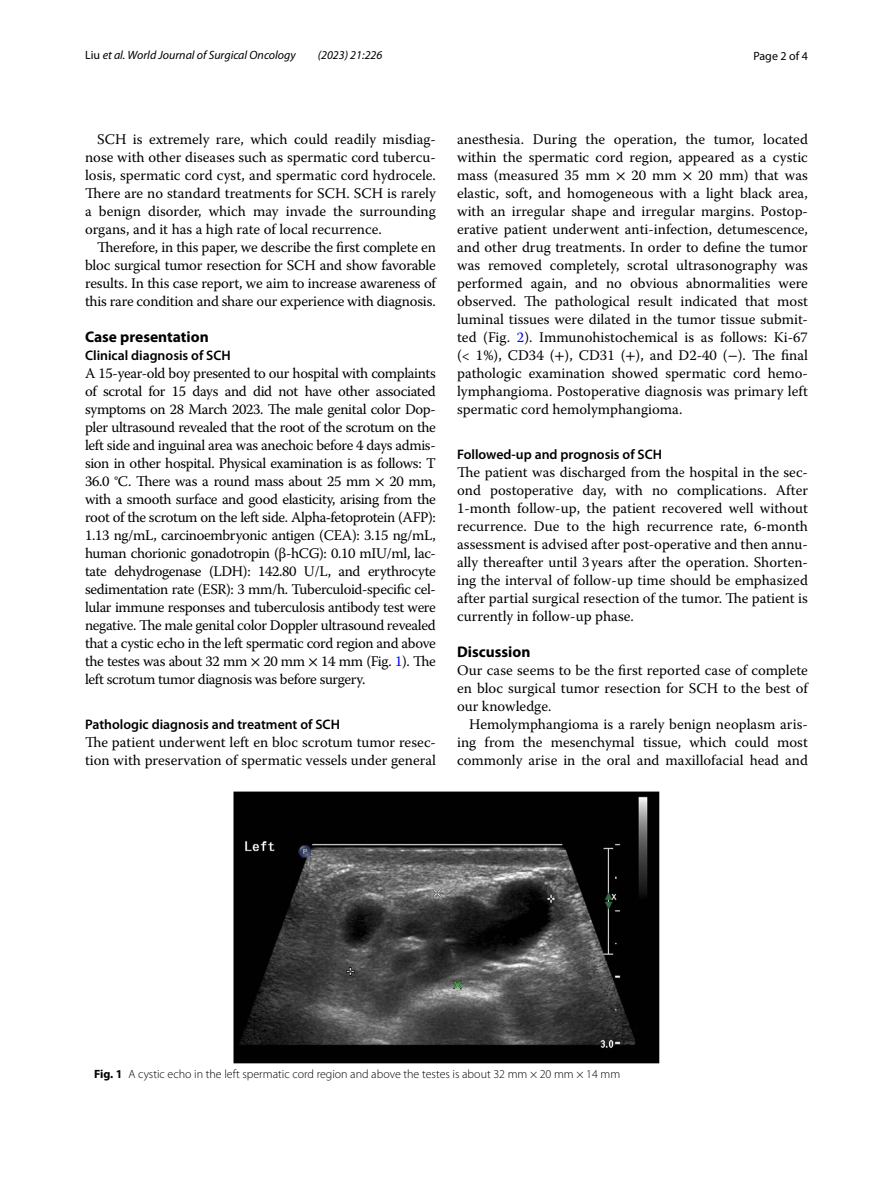
<style>
.page{position:relative;width:893px;height:1187px;background:#fff}
.page>*{position:absolute;margin:0;border:0;box-sizing:border-box;transform-origin:0 0}
.t1{font:700 15.45px "Myriad Pro";color:#000}
.t2{font:14.7px/18px "Warnock Pro";color:#000;text-align:justify}
.t3{font:600 13.8px "Myriad Pro";color:#000}
.t4{font:300 12px "Myriad Pro";color:#000}
.t5{font:italic 12px "Myriad Pro";color:#000}
.t6{font:12px "Myriad Pro";color:#000}
.s1{font-style:normal}
.s2{font-family:"STIX"}
.s3{font-family:"STIX Math"}
.s4{color:#00f}
.s5{font-weight:700}
</style>
<div class="page">
<img style="left:234px;top:791px;width:425px;height:271px">
<p class="t5" style="left:85px;top:48px;width:212px"><span class="s1">Liu</span> et al. World Journal of Surgical Oncology</p>
<p class="t5" style="left:318px;top:48px;width:66px">(2023) 21:226</p>
<p class="t6" style="left:753px;top:48px;width:56px">Page 2 of 4</p>
<p class="t2" style="left:85px;top:130px;width:352px;text-indent:12px">SCH is extremely rare, which could readily misdiag&shy;nose with other diseases such as spermatic cord tubercu&shy;losis, spermatic cord cyst, and spermatic cord hydrocele.<br>There are no standard treatments for SCH. SCH is rarely a benign disorder, which may invade the surrounding organs, and it has a high rate of local recurrence.</p>
<p class="t2" style="left:85px;top:238px;width:352px;text-indent:12px">Therefore, in this paper, we describe the first complete en bloc surgical tumor resection for SCH and show favorable results. In this case report, we aim to increase awareness of this rare condition and share our experience with diagnosis.</p>
<p class="t1" style="left:85px;top:326px;width:125px">Case presentation</p>
<p class="t3" style="left:85px;top:346px;width:147px">Clinical diagnosis of SCH</p>
<p class="t2" style="left:85px;top:364px;width:352px">A 15-year-old boy presented to our hospital with complaints of scrotal for 15 days and did not have other associated symptoms on 28 March 2023. The male genital color Dop&shy;pler ultrasound revealed that the root of the scrotum on the left side and inguinal area was anechoic before 4 days admis&shy;sion in other hospital. Physical examination is as follows: T 36.0 °C. There was a round mass about 25 mm <span class="s2">×</span> 20 mm, with a smooth surface and good elasticity, arising from the root of the scrotum on the left side. Alpha<span class="s3">‐</span>fetoprotein (AFP):<br>1.13 ng/mL, carcinoembryonic antigen (CEA): 3.15 ng/mL, human chorionic gonadotropin (β-hCG): 0.10 mIU/ml, lac&shy;tate dehydrogenase (LDH): 142.80 U/L, and erythrocyte sedimentation rate (ESR): 3 mm/h. Tuberculoid-specific cel&shy;lular immune responses and tuberculosis antibody test were negative. The male genital color Doppler ultrasound revealed that a cystic echo in the left spermatic cord region and above the testes was about 32 mm <span class="s2">×</span> 20 mm <span class="s2">×</span> 14 mm (Fig. <span class="s4">1</span>). The left scrotum tumor diagnosis was before surgery.</p>
<p class="t3" style="left:85px;top:715px;width:256px">Pathologic diagnosis and treatment of SCH</p>
<p class="t2" style="left:85px;top:732px;width:352px">The patient underwent left en bloc scrotum tumor resec&shy;tion with preservation of spermatic vessels under general</p>
<p class="t2" style="left:457px;top:130px;width:352px">anesthesia. During the operation, the tumor, located within the spermatic cord region, appeared as a cystic mass (measured 35 mm <span class="s2">×</span> 20 mm <span class="s2">×</span> 20 mm) that was elastic, soft, and homogeneous with a light black area, with an irregular shape and irregular margins. Postop&shy;erative patient underwent anti-infection, detumescence, and other drug treatments. In order to define the tumor was removed completely, scrotal ultrasonography was performed again, and no obvious abnormalities were observed. The pathological result indicated that most luminal tissues were dilated in the tumor tissue submit&shy;ted (Fig. <span class="s4">2</span>). Immunohistochemical is as follows: Ki-67 (&lt; 1%), CD34 (<span class="s2">+</span>), CD31 (<span class="s2">+</span>), and D2-40 (<span class="s2">−</span>). The final pathologic examination showed spermatic cord hemo&shy;lymphangioma. Postoperative diagnosis was primary left spermatic cord hemolymphangioma.</p>
<p class="t3" style="left:457px;top:445px;width:207px">Followed‑up and prognosis of SCH</p>
<p class="t2" style="left:457px;top:462px;width:352px">The patient was discharged from the hospital in the sec&shy;ond postoperative day, with no complications. After 1-month follow-up, the patient recovered well without recurrence. Due to the high recurrence rate, 6-month assessment is advised after post-operative and then annu&shy;ally thereafter until 3 years after the operation. Shorten&shy;ing the interval of follow-up time should be emphasized after partial surgical resection of the tumor. The patient is currently in follow-up phase.</p>
<p class="t1" style="left:457px;top:641px;width:75px">Discussion</p>
<p class="t2" style="left:457px;top:660px;width:352px">Our case seems to be the first reported case of complete en bloc surgical tumor resection for SCH to the best of our knowledge.</p>
<p class="t2" style="left:457px;top:714px;width:352px;text-indent:12px">Hemolymphangioma is a rarely benign neoplasm aris&shy;ing from the mesenchymal tissue, which could most commonly arise in the oral and maxillofacial head and</p>
<p class="t4" style="left:94px;top:1067px;width:528px"><span class="s5">Fig. 1</span> A cystic echo in the left spermatic cord region and above the testes is about 32 mm × 20 mm × 14 mm</p>
</div>
